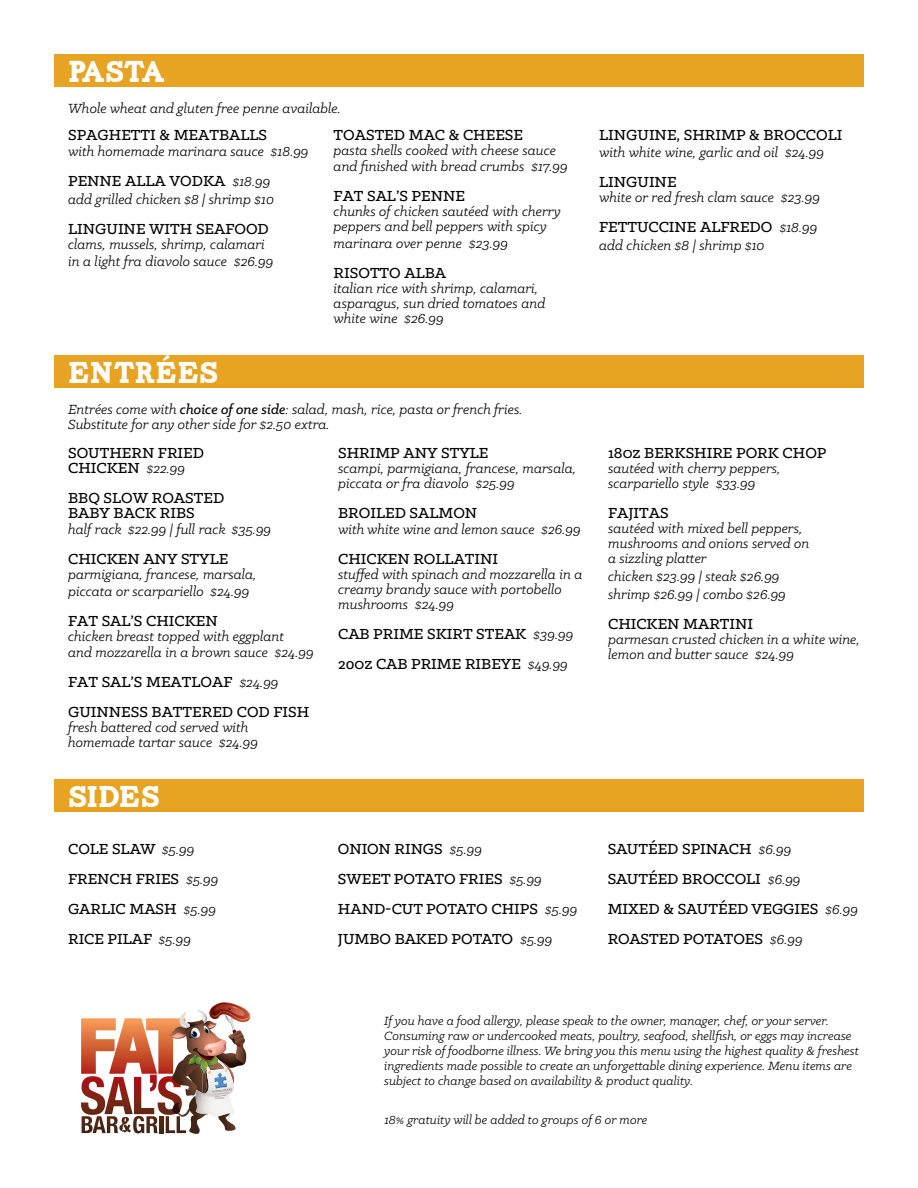
<style>
.page{position:relative;width:918px;height:1188px;background:#fff}
.page>*{position:absolute;margin:0;border:0;box-sizing:border-box;transform-origin:0 0}
.t1{font:30px "Carton";letter-spacing:-.005em;color:#fff}
.t2{font:700 30px "Klinic Slab";color:#fff}
.t3{font:500 16.5px/30px "Klinic Slab";color:#000}
.t4{font:italic 15px/15px "Klinic Slab";color:#000}
.t5{font:italic 13.5px/15px "Klinic Slab";color:#000}
.s1{font-weight:400;font-style:italic;font-size:15px}
.s2{font-weight:500}
</style>
<div class="page">
<div style="left:54px;top:779px;width:810px;height:33px;background:#e6a422"></div>
<div style="left:54px;top:54px;width:810px;height:33px;background:#e6a422"></div>
<div style="left:54px;top:355px;width:810px;height:33px;background:#e6a422"></div>
<img style="left:81px;top:1002px;width:170px;height:132px">
<p class="t1" style="left:68px;top:59px;width:99px">PASTA</p>
<p class="t4" style="left:68px;top:100px;width:274px">Whole wheat and gluten free penne available.</p>
<p class="t3" style="left:68px;top:120px;width:201px">SPAGHETTI &amp; MEATBALLS</p>
<p class="t4" style="left:68px;top:144px;width:242px">with homemade marinara sauce $18.99</p>
<p class="t3" style="left:68px;top:166px;width:204px">PENNE ALLA VODKA <span class="s1">$18.99</span></p>
<p class="t4" style="left:68px;top:192px;width:207px">add grilled chicken $8 | shrimp $10</p>
<p class="t3" style="left:68px;top:214px;width:202px">LINGUINE WITH SEAFOOD</p>
<p class="t4" style="left:68px;top:237px;width:198px">clams, mussels, shrimp, calamari</p>
<p class="t4" style="left:68px;top:253px;width:207px">in a light fra diavolo sauce $26.99</p>
<p class="t2" style="left:161px;top:347px;width:12px">´</p>
<p class="t1" style="left:68px;top:360px;width:152px">ENTREES</p>
<p class="t3" style="left:334px;top:120px;width:191px">TOASTED MAC &amp; CHEESE</p>
<p class="t4" style="left:334px;top:143px;width:224px">pasta shells cooked with cheese sauce</p>
<p class="t4" style="left:334px;top:159px;width:236px">and finished with bread crumbs $17.99</p>
<p class="t3" style="left:334px;top:181px;width:133px">FAT SAL’S PENNE</p>
<p class="t4" style="left:334px;top:204px;width:229px;line-height:15.6px">chunks of chicken sautéed with cherry peppers and bell peppers with spicy marinara over penne $23.99</p>
<p class="t3" style="left:334px;top:257px;width:114px">RISOTTO ALBA</p>
<p class="t4" style="left:334px;top:280px;width:213px">italian rice with shrimp, calamari, asparagus, sun dried tomatoes and</p>
<p class="t4" style="left:334px;top:310px;width:112px">white wine $26.99</p>
<p class="t4" style="left:68px;top:401px;width:456px">Entrées come with <span class="s2">choice of one side</span>: salad, mash, rice, pasta or french fries.</p>
<p class="t4" style="left:68px;top:416px;width:263px">Substitute for any other side for $2.50 extra.</p>
<p class="t3" style="left:68px;top:437px;width:137px">SOUTHERN FRIED</p>
<p class="t3" style="left:68px;top:452px;width:119px">CHICKEN <span class="s1">$22.99</span></p>
<p class="t3" style="left:68px;top:482px;width:158px">BBQ SLOW ROASTED</p>
<p class="t3" style="left:68px;top:497px;width:128px">BABY BACK RIBS</p>
<p class="t4" style="left:68px;top:522px;width:205px">half rack $22.99 | full rack $35.99</p>
<p class="t3" style="left:68px;top:544px;width:162px">CHICKEN ANY STYLE</p>
<p class="t4" style="left:68px;top:567px;width:190px">parmigiana, francese, marsala,</p>
<p class="t4" style="left:68px;top:583px;width:183px">piccata or scarpariello $24.99</p>
<p class="t3" style="left:68px;top:605px;width:151px">FAT SAL’S CHICKEN</p>
<p class="t4" style="left:68px;top:628px;width:217px">chicken breast topped with eggplant</p>
<p class="t4" style="left:68px;top:644px;width:247px">and mozzarella in a brown sauce $24.99</p>
<p class="t3" style="left:68px;top:666px;width:212px">FAT SAL’S MEATLOAF <span class="s1">$24.99</span></p>
<p class="t3" style="left:68px;top:696px;width:243px">GUINNESS BATTERED COD FISH</p>
<p class="t4" style="left:68px;top:719px;width:182px">fresh battered cod served with</p>
<p class="t4" style="left:68px;top:734px;width:191px">homemade tartar sauce $24.99</p>
<p class="t1" style="left:68px;top:784px;width:94px">SIDES</p>
<p class="t3" style="left:68px;top:834px;width:128px">COLE SLAW <span class="s1">$5.99</span></p>
<p class="t3" style="left:68px;top:864px;width:152px">FRENCH FRIES <span class="s1">$5.99</span></p>
<p class="t3" style="left:68px;top:894px;width:149px">GARLIC MASH <span class="s1">$5.99</span></p>
<p class="t3" style="left:68px;top:924px;width:124px">RICE PILAF <span class="s1">$5.99</span></p>
<p class="t3" style="left:338px;top:437px;width:152px">SHRIMP ANY STYLE</p>
<p class="t4" style="left:338px;top:460px;width:239px">scampi, parmigiana, francese, marsala, piccata or fra diavolo $25.99</p>
<p class="t3" style="left:338px;top:497px;width:141px">BROILED SALMON</p>
<p class="t4" style="left:338px;top:522px;width:244px">with white wine and lemon sauce $26.99</p>
<p class="t3" style="left:338px;top:544px;width:162px">CHICKEN ROLLATINI</p>
<p class="t4" style="left:338px;top:567px;width:246px">stuffed with spinach and mozzarella in a</p>
<p class="t4" style="left:338px;top:582px;width:225px">creamy brandy sauce with portobello mushrooms $24.99</p>
<p class="t3" style="left:338px;top:619px;width:237px">CAB PRIME SKIRT STEAK <span class="s1">$39.99<br></span>20oz CAB PRIME RIBEYE <span class="s1">$49.99</span></p>
<p class="t3" style="left:338px;top:834px;width:146px">ONION RINGS <span class="s1">$5.99</span></p>
<p class="t3" style="left:338px;top:864px;width:206px">SWEET POTATO FRIES <span class="s1">$5.99</span></p>
<p class="t3" style="left:338px;top:894px;width:241px">HAND-CUT POTATO CHIPS <span class="s1">$5.99</span></p>
<p class="t3" style="left:338px;top:924px;width:216px">JUMBO BAKED POTATO <span class="s1">$5.99</span></p>
<p class="t3" style="left:599px;top:120px;width:245px">LINGUINE, SHRIMP &amp; BROCCOLI</p>
<p class="t4" style="left:599px;top:144px;width:226px">with white wine, garlic and oil $24.99</p>
<p class="t3" style="left:599px;top:166px;width:79px">LINGUINE</p>
<p class="t4" style="left:599px;top:189px;width:222px">white or red fresh clam sauce $23.99</p>
<p class="t3" style="left:599px;top:211px;width:220px">FETTUCCINE ALFREDO <span class="s1">$18.99</span></p>
<p class="t4" style="left:599px;top:237px;width:167px">add chicken $8 | shrimp $10</p>
<p class="t3" style="left:608px;top:437px;width:220px">18oz BERKSHIRE PORK CHOP</p>
<p class="t4" style="left:608px;top:460px;width:174px">sautéed with cherry peppers,</p>
<p class="t4" style="left:608px;top:475px;width:149px">scarpariello style $33.99</p>
<p class="t3" style="left:608px;top:497px;width:62px">FAJITAS</p>
<p class="t4" style="left:608px;top:520px;width:203px">sautéed with mixed bell peppers, mushrooms and onions served on</p>
<p class="t4" style="left:608px;top:550px;width:100px">a sizzling platter</p>
<p class="t4" style="left:608px;top:568px;width:173px">chicken $23.99 | steak $26.99</p>
<p class="t4" style="left:608px;top:586px;width:179px">shrimp $26.99 | combo $26.99</p>
<p class="t3" style="left:608px;top:608px;width:147px">CHICKEN MARTINI</p>
<p class="t4" style="left:608px;top:631px;width:253px">parmesan crusted chicken in a white wine, lemon and butter sauce $24.99</p>
<p class="t3" style="left:608px;top:834px;width:185px">SAUTÉED SPINACH <span class="s1">$6.99</span></p>
<p class="t3" style="left:608px;top:864px;width:194px">SAUTÉED BROCCOLI <span class="s1">$6.99</span></p>
<p class="t3" style="left:608px;top:894px;width:252px">MIXED &amp; SAUTÉED VEGGIES <span class="s1">$6.99</span></p>
<p class="t3" style="left:608px;top:924px;width:196px">ROASTED POTATOES <span class="s1">$6.99</span></p>
<p class="t5" style="left:384px;top:1013px;width:476px">If you have a food allergy, please speak to the owner, manager, chef, or your server.<br>Consuming raw or undercooked meats, poultry, seafood, shellfish, or eggs may increase your risk of foodborne illness. We bring you this menu using the highest quality &amp; freshest ingredients made possible to create an unforgettable dining experience. Menu items are subject to change based on availability &amp; product quality.</p>
<p class="t5" style="left:384px;top:1112px;width:265px">18% gratuity will be added to groups of 6 or more</p>
</div>
